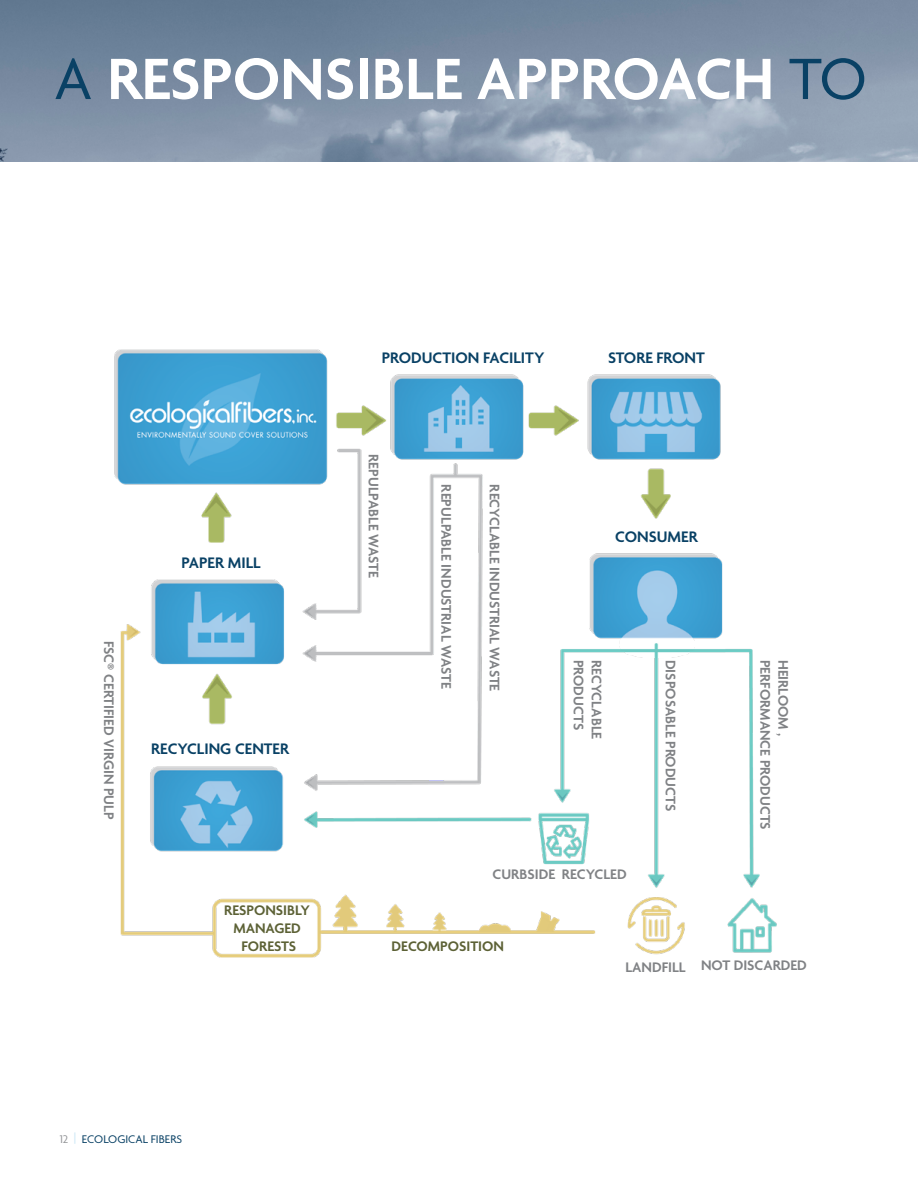
<style>
.page{position:relative;width:918px;height:1188px;background:#fff}
.page>*{position:absolute;margin:0;border:0;box-sizing:border-box;transform-origin:0 0}
.t1{font:600 63px "Agenda";color:#fff}
.t2{font:600 16.5px "Agenda";color:#094165}
.t3{font:600 15px "Agenda";color:#808285}
.t4{font:600 15px/18px "Agenda";color:#5c6135;text-align:center}
.t5{font:12px "Agenda";color:#094165}
.s1{font-weight:400;color:#094165}
.s2{color:#939598}
.s3{color:#c5e4f5}
</style>
<div class="page">
<img style="left:0;top:0;width:918px;height:162px">
<img style="left:114px;top:349px;width:663px;height:609px">
<h1 class="t1" style="left:54px;top:45px;width:814px"><span class="s1">A</span> RESPONSIBLE APPROACH <span class="s1">TO</span></h1>
<p class="t3" style="left:117px;top:641px;width:180px;rotate:90deg">FSC® CERTIFIED VIRGIN PULP</p>
<p class="t2" style="left:182px;top:554px;width:80px">PAPER MILL</p>
<p class="t2" style="left:151px;top:740px;width:139px">RECYCLING CENTER</p>
<p class="t4" style="left:224px;top:902px;width:87px">RESPONSIBLY<br>MANAGED<br>FORESTS</p>
<p class="t2" style="left:382px;top:349px;width:164px">PRODUCTION FACILITY</p>
<p class="t2" style="left:608px;top:349px;width:98px">STORE FRONT</p>
<p class="t3" style="left:382px;top:454px;width:125px;rotate:90deg">REPULPABLE WASTE</p>
<p class="t3" style="left:454px;top:484px;width:205px;rotate:90deg">REPULPABLE INDUSTRIAL WASTE</p>
<p class="t3" style="left:503px;top:484px;width:208px;rotate:90deg">RECYCLABLE INDUSTRIAL WASTE</p>
<p class="t2" style="left:615px;top:528px;width:84px">CONSUMER</p>
<p class="t3" style="left:587px;top:660px;width:72px;rotate:90deg">PRODUCTS</p>
<p class="t3" style="left:605px;top:660px;width:81px;rotate:90deg">RECYCLABLE</p>
<p class="t3" style="left:679px;top:660px;width:153px;rotate:90deg">DISPOSABLE PRODUCTS</p>
<p class="t3" style="left:773px;top:660px;width:171px;rotate:90deg">PERFORMANCE PRODUCTS</p>
<p class="t3" style="left:791px;top:660px;width:78px;rotate:90deg">HEIRLOOM ,</p>
<p class="t3" style="left:493px;top:866px;width:136px">CURBSIDE RECYCLED</p>
<p class="t4" style="left:392px;top:938px;width:114px">DECOMPOSITION</p>
<p class="t3" style="left:625px;top:957px;width:183px">LANDFILL NOT DISCARDED</p>
<p class="t5" style="left:60px;top:1132px;width:124px"><span class="s2">12</span> <span class="s3">|</span> ECOLOGICAL FIBERS</p>
</div>
